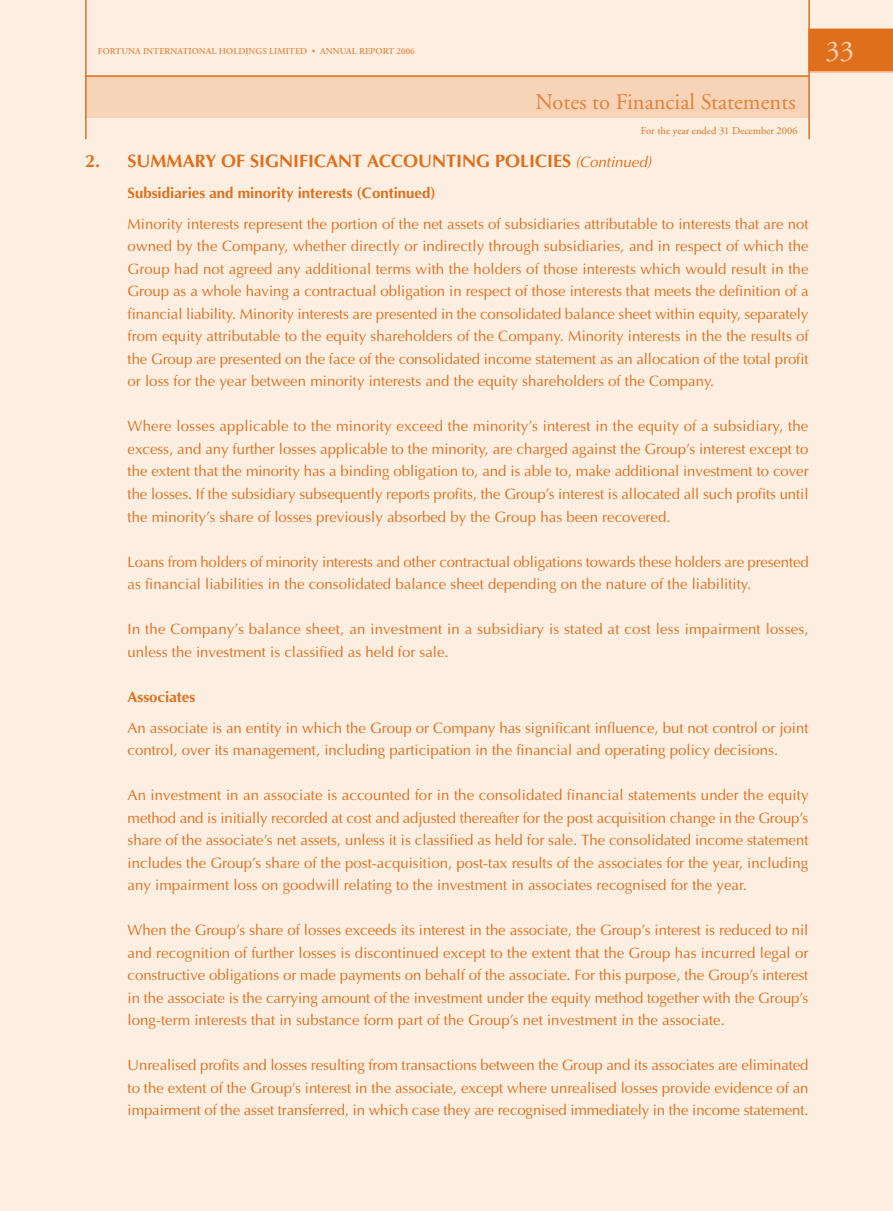
<style>
.page{position:relative;width:893px;height:1211px;background:#fff}
.page>*{position:absolute;margin:0;border:0;box-sizing:border-box;transform-origin:0 0}
.t1{font:28.5px "Adobe Garamond";color:#f7d4b8}
.t2{font:22.5px "Adobe Garamond";color:#e48137}
.t3{font:700 18px "Optima";color:#e06f1c}
.t4{font:15px/22.5px "Optima";color:#e06f1c;text-align:justify}
.t5{font:700 15px "Optima";color:#e06f1c}
.t6{font:10.5px "Adobe Garamond";color:#e06f1c}
.t7{font:600 9px "Adobe Garamond";color:#e68843}
.s1{font-weight:400;font-style:italic;font-size:15px}
</style>
<div class="page">
<div style="left:0;top:0;width:892px;height:1210px;background:#fceee1"></div>
<div style="left:808px;top:29px;width:84px;height:42px;background:#e06f1c"></div>
<hr style="left:808px;top:71px;width:84px;height:2px;background:#f1b07f">
<div style="left:85px;top:75px;width:723px;height:43px;background:#f7d4b8"></div>
<hr style="left:85px;top:75px;width:723px;height:2px;background:#e06f1c">
<hr style="left:808px;top:0;width:1px;height:139px;background:#e06f1c">
<hr style="left:85px;top:0;width:2px;height:139px;background:#e06f1c">
<p class="t7" style="left:98px;top:48px;width:318px">FORTUNA INTERNATIONAL HOLDINGS LIMITED • ANNUAL REPORT 2006</p>
<h1 class="t1" style="left:825px;top:40px;width:30px">33</h1>
<h2 class="t2" style="left:535px;top:94px;width:261px">Notes to Financial Statements</h2>
<p class="t6" style="left:641px;top:126px;width:158px">For the year ended 31 December 2006</p>
<p class="t3" style="left:85px;top:154px;width:570px">2. SUMMARY OF SIGNIFICANT ACCOUNTING POLICIES <span class="s1">(Continued)</span></p>
<p class="t5" style="left:128px;top:187px;width:309px">Subsidiaries and minority interests (Continued)</p>
<p class="t4" style="left:128px;top:214px;width:682px">Minority interests represent the portion of the net assets of subsidiaries attributable to interests that are not owned by the Company, whether directly or indirectly through subsidiaries, and in respect of which the Group had not agreed any additional terms with the holders of those interests which would result in the Group as a whole having a contractual obligation in respect of those interests that meets the definition of a financial liability. Minority interests are presented in the consolidated balance sheet within equity, separately from equity attributable to the equity shareholders of the Company. Minority interests in the the results of the Group are presented on the face of the consolidated income statement as an allocation of the total profit or loss for the year between minority interests and the equity shareholders of the Company.</p>
<p class="t4" style="left:128px;top:417px;width:682px">Where losses applicable to the minority exceed the minority’s interest in the equity of a subsidiary, the excess, and any further losses applicable to the minority, are charged against the Group’s interest except to the extent that the minority has a binding obligation to, and is able to, make additional investment to cover the losses. If the subsidiary subsequently reports profits, the Group’s interest is allocated all such profits until the minority’s share of losses previously absorbed by the Group has been recovered.</p>
<p class="t4" style="left:128px;top:552px;width:682px">Loans from holders of minority interests and other contractual obligations towards these holders are presented as financial liabilities in the consolidated balance sheet depending on the nature of the liabilitity.</p>
<p class="t4" style="left:128px;top:619px;width:682px">In the Company’s balance sheet, an investment in a subsidiary is stated at cost less impairment losses, unless the investment is classified as held for sale.</p>
<p class="t5" style="left:128px;top:690px;width:69px">Associates</p>
<p class="t4" style="left:128px;top:717px;width:682px">An associate is an entity in which the Group or Company has significant influence, but not control or joint control, over its management, including participation in the financial and operating policy decisions.</p>
<p class="t4" style="left:128px;top:785px;width:682px">An investment in an associate is accounted for in the consolidated financial statements under the equity method and is initially recorded at cost and adjusted thereafter for the post acquisition change in the Group’s share of the associate’s net assets, unless it is classified as held for sale. The consolidated income statement includes the Group’s share of the post-acquisition, post-tax results of the associates for the year, including any impairment loss on goodwill relating to the investment in associates recognised for the year.</p>
<p class="t4" style="left:128px;top:920px;width:682px">When the Group’s share of losses exceeds its interest in the associate, the Group’s interest is reduced to nil and recognition of further losses is discontinued except to the extent that the Group has incurred legal or constructive obligations or made payments on behalf of the associate. For this purpose, the Group’s interest in the associate is the carrying amount of the investment under the equity method together with the Group’s long-term interests that in substance form part of the Group’s net investment in the associate.</p>
<p class="t4" style="left:128px;top:1055px;width:682px">Unrealised profits and losses resulting from transactions between the Group and its associates are eliminated to the extent of the Group’s interest in the associate, except where unrealised losses provide evidence of an impairment of the asset transferred, in which case they are recognised immediately in the income statement.</p>
</div>
